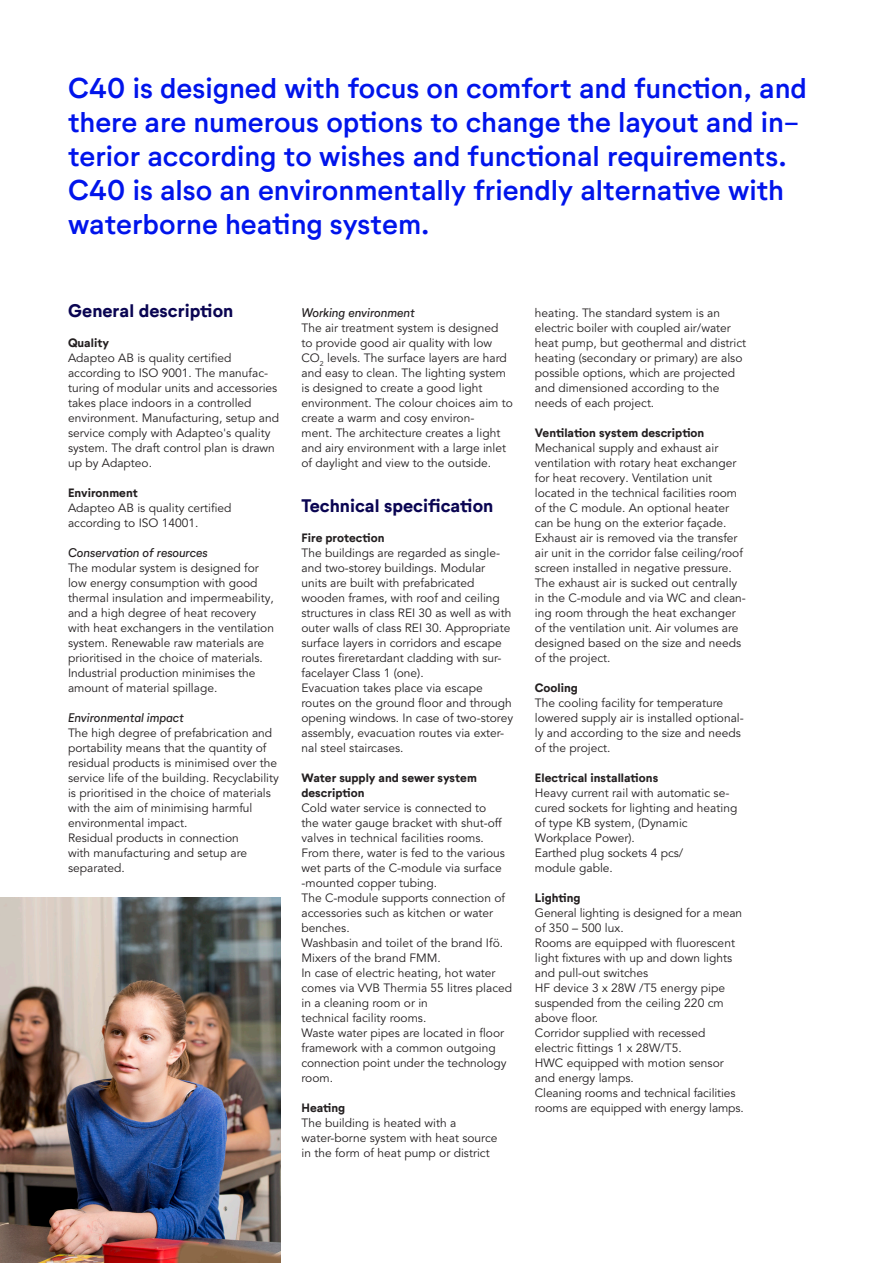
<style>
.page{position:relative;width:893px;height:1263px;background:#fff}
.page>*{position:absolute;margin:0;border:0;box-sizing:border-box;transform-origin:0 0}
.t1{font:500 28.2px/33.9px "Neutrif Studio";color:#0014eb}
.Rubrik_2{font:700 18px "Neutrif Studio";color:#0a0552}
.Brödtext{font:12px/15px "Avenir LT Pro";color:#231f20}
.Rubrik_3{font:700 12px/15px "Neutrif Studio";color:#231f20}
.Rubrik_4{font:italic 12px "Neutrif Studio";color:#231f20}
</style>
<div class="page">
<img style="left:0;top:897px;width:280px;height:366px">
<p class="t1" style="left:68px;top:72px;width:740px">C40 is designed with focus on comfort and function, and there are numerous options to change the layout and in&shy;terior according to wishes and functional requirements.<br>C40 is also an environmentally friendly alternative with waterborne heating system.</p>
<p class="Rubrik_2" style="left:68px;top:299px;width:167px">General description</p>
<p class="Rubrik_3" style="left:68px;top:335px;width:43px">Quality</p>
<p class="Brödtext" style="left:68px;top:350px;width:165px">Adapteo AB is quality certified</p>
<p class="Brödtext" style="left:68px;top:365px;width:213px">according to ISO 9001. The manufac&shy;turing of modular units and accessories takes place indoors in a controlled environment. Manufacturing, setup and service comply with Adapteo's quality system. The draft control plan is drawn up by Adapteo.</p>
<p class="Rubrik_3" style="left:68px;top:485px;width:71px">Environment</p>
<p class="Brödtext" style="left:68px;top:500px;width:165px">Adapteo AB is quality certified</p>
<p class="Brödtext" style="left:68px;top:515px;width:132px">according to ISO 14001.</p>
<p class="Rubrik_4" style="left:68px;top:545px;width:141px">Conservation of resources</p>
<p class="Brödtext" style="left:68px;top:560px;width:208px">The modular system is designed for low energy consumption with good thermal insulation and impermeability, and a high degree of heat recovery with heat exchangers in the ventilation system. Renewable raw materials are prioritised in the choice of materials.<br>Industrial production minimises the amount of material spillage.</p>
<p class="Rubrik_4" style="left:68px;top:710px;width:117px">Environmental impact</p>
<p class="Brödtext" style="left:68px;top:725px;width:211px">The high degree of prefabrication and portability means that the quantity of residual products is minimised over the</p>
<p class="Brödtext" style="left:68px;top:770px;width:212px">service life of the building. Recyclability is prioritised in the choice of materials with the aim of minimising harmful environmental impact.</p>
<p class="Brödtext" style="left:68px;top:830px;width:172px">Residual products in connection</p>
<p class="Brödtext" style="left:68px;top:845px;width:181px">with manufacturing and setup are separated.</p>
<p class="Rubrik_4" style="left:301px;top:305px;width:115px">Working environment</p>
<p class="Brödtext" style="left:301px;top:320px;width:213px">The air treatment system is designed<br>to provide good air quality with low CO<sub>2</sub> levels. The surface layers are hard and easy to clean. The lighting system is designed to create a good light environment. The colour choices aim to create a warm and cosy environ-</p>
<p class="Brödtext" style="left:301px;top:425px;width:206px">ment. The architecture creates a light and airy environment with a large inlet of daylight and view to the outside.</p>
<p class="Rubrik_2" style="left:301px;top:494px;width:193px">Technical specification</p>
<p class="Rubrik_3" style="left:301px;top:530px;width:85px">Fire protection</p>
<p class="Brödtext" style="left:301px;top:545px;width:211px">The buildings are regarded as single&shy;and two-storey buildings. Modular units are built with prefabricated wooden frames, with roof and ceiling structures in class REI 30 as well as with outer walls of class REI 30. Appropriate surface layers in corridors and escape routes fireretardant cladding with sur&shy;facelayer Class 1 (one).</p>
<p class="Brödtext" style="left:301px;top:680px;width:213px">Evacuation takes place via escape routes on the ground floor and through opening windows. In case of two-storey assembly, evacuation routes via exter&shy;nal steel staircases.</p>
<p class="Rubrik_3" style="left:301px;top:770px;width:177px">Water supply and sewer system description</p>
<p class="Brödtext" style="left:301px;top:800px;width:205px">Cold water service is connected to the water gauge bracket with shut-off valves in technical facilities rooms.<br>From there, water is fed to the various</p>
<p class="Brödtext" style="left:301px;top:860px;width:202px">wet parts of the C-module via surface</p>
<p class="Brödtext" style="left:301px;top:875px;width:137px">-mounted copper tubing.</p>
<p class="Brödtext" style="left:301px;top:890px;width:205px">The C-module supports connection of accessories such as kitchen or water benches.</p>
<p class="Brödtext" style="left:301px;top:935px;width:203px">Washbasin and toilet of the brand Ifö.</p>
<p class="Brödtext" style="left:301px;top:950px;width:141px">Mixers of the brand FMM.</p>
<p class="Brödtext" style="left:301px;top:965px;width:212px">In case of electric heating, hot water comes via VVB Thermia 55 litres placed in a cleaning room or in</p>
<p class="Brödtext" style="left:301px;top:1010px;width:126px">technical facility rooms.</p>
<p class="Brödtext" style="left:301px;top:1025px;width:207px">Waste water pipes are located in floor framework with a common outgoing connection point under the technology room.</p>
<p class="Rubrik_3" style="left:301px;top:1100px;width:45px">Heating</p>
<p class="Brödtext" style="left:301px;top:1115px;width:197px">The building is heated with a water-borne system with heat source in the form of heat pump or district</p>
<p class="Brödtext" style="left:535px;top:305px;width:213px">heating. The standard system is an electric boiler with coupled air/water heat pump, but geothermal and district heating (secondary or primary) are also possible options, which are projected and dimensioned according to the needs of each project.</p>
<p class="Rubrik_3" style="left:535px;top:425px;width:171px">Ventilation system description</p>
<p class="Brödtext" style="left:535px;top:440px;width:203px">Mechanical supply and exhaust air ventilation with rotary heat exchanger for heat recovery. Ventilation unit</p>
<p class="Brödtext" style="left:535px;top:485px;width:204px">located in the technical facilities room of the C module. An optional heater can be hung on the exterior façade.</p>
<p class="Brödtext" style="left:535px;top:530px;width:212px">Exhaust air is removed via the transfer air unit in the corridor false ceiling/roof screen installed in negative pressure.<br>The exhaust air is sucked out centrally in the C-module and via WC and clean&shy;ing room through the heat exchanger of the ventilation unit. Air volumes are designed based on the size and needs of the project.</p>
<p class="Rubrik_3" style="left:535px;top:680px;width:44px">Cooling</p>
<p class="Brödtext" style="left:535px;top:695px;width:210px">The cooling facility for temperature lowered supply air is installed optional&shy;ly and according to the size and needs of the project.</p>
<p class="Rubrik_3" style="left:535px;top:770px;width:125px">Electrical installations</p>
<p class="Brödtext" style="left:535px;top:785px;width:204px">Heavy current rail with automatic se&shy;cured sockets for lighting and heating of type KB system, (Dynamic<br>Workplace Power).</p>
<p class="Brödtext" style="left:535px;top:845px;width:150px">Earthed plug sockets 4 pcs/ module gable.</p>
<p class="Rubrik_3" style="left:535px;top:890px;width:47px">Lighting</p>
<p class="Brödtext" style="left:535px;top:905px;width:209px">General lighting is designed for a mean of 350 – 500 lux.</p>
<p class="Brödtext" style="left:535px;top:935px;width:202px">Rooms are equipped with fluorescent light fixtures with up and down lights and pull-out switches</p>
<p class="Brödtext" style="left:535px;top:980px;width:192px;text-align:justify">HF device 3 x 28W /T5 energy pipe suspended from the ceiling 220 cm above floor.</p>
<p class="Brödtext" style="left:535px;top:1025px;width:172px">Corridor supplied with recessed</p>
<p class="Brödtext" style="left:535px;top:1040px;width:148px">electric fittings 1 x 28W/T5.</p>
<p class="Brödtext" style="left:535px;top:1055px;width:190px">HWC equipped with motion sensor and energy lamps.</p>
<p class="Brödtext" style="left:535px;top:1085px;width:202px">Cleaning rooms and technical facilities</p>
<p class="Brödtext" style="left:535px;top:1100px;width:210px">rooms are equipped with energy lamps.</p>
</div>
